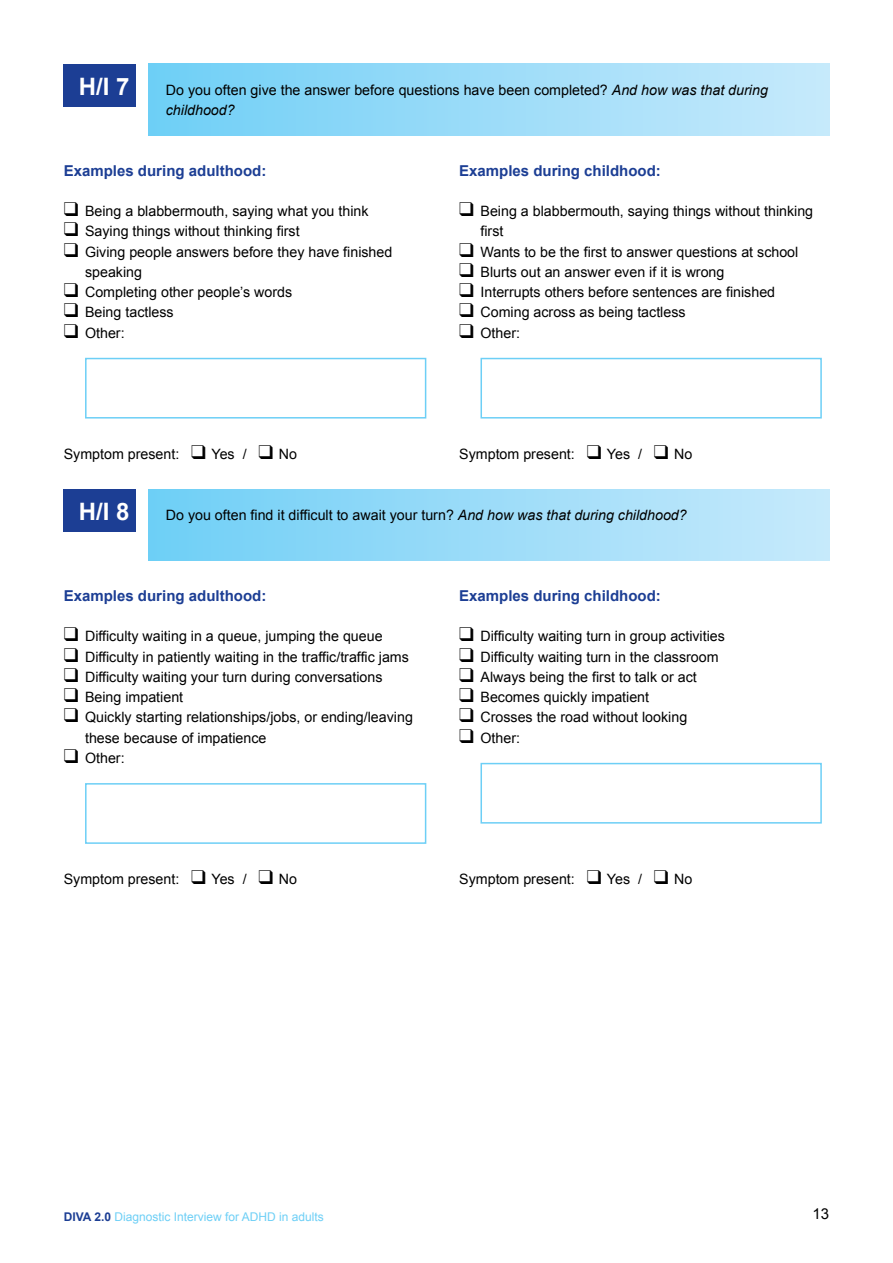
<style>
.page{position:relative;width:893px;height:1263px;background:#fff}
.page>*{position:absolute;margin:0;border:0;box-sizing:border-box;transform-origin:0 0}
.t1{font:700 24px "Arial";color:#fff}
.t2{font:700 15px "Arial";color:#1c3e94}
.t3{font:15px "Arial";color:#000}
.t4{font:14.25px/20.2px "Arial";color:#000}
.t5{font:12px "Arial";color:#6dcff6}
.s1{font-style:italic}
.s2{font-weight:700;color:#1c3e94}
</style>
<div class="page">
<div style="left:64px;top:64px;width:72px;height:42px;background:#1c3e94"></div>
<div style="left:64px;top:489px;width:72px;height:43px;background:#1c3e94"></div>
<div style="left:149px;top:64px;width:680px;height:71px;background:linear-gradient(to right,#6fcff6,#c7eafb)"></div>
<div style="left:149px;top:489px;width:680px;height:71px;background:linear-gradient(to right,#6fcff6,#c7eafb)"></div>
<div style="left:85px;top:358px;width:341px;height:60px;background:#fff;border:2px solid #6dcff6"></div>
<div style="left:85px;top:783px;width:341px;height:61px;background:#fff;border:2px solid #6dcff6"></div>
<div style="left:480px;top:358px;width:342px;height:60px;background:#fff;border:2px solid #6dcff6"></div>
<div style="left:480px;top:763px;width:342px;height:61px;background:#fff;border:2px solid #6dcff6"></div>
<h1 class="t1" style="left:79px;top:73px;width:52px">H/I 7</h1>
<p class="t4" style="left:166px;top:79px;width:604px">Do you often give the answer before questions have been completed? <span class="s1">And how was that during childhood?</span></p>
<p class="t2" style="left:64px;top:162px;width:204px">Examples during adulthood:</p>
<p class="t4" style="left:64px;top:201px;width:306px">❑ Being a blabbermouth, saying what you think</p>
<p class="t4" style="left:64px;top:221px;width:237px">❑ Saying things without thinking first</p>
<p class="t4" style="left:85px;top:241px;width:309px;text-indent:-21px">❑ Giving people answers before they have finished speaking</p>
<p class="t4" style="left:64px;top:282px;width:230px">❑ Completing other people’s words</p>
<p class="t4" style="left:64px;top:302px;width:111px">❑ Being tactless</p>
<p class="t4" style="left:64px;top:322px;width:62px">❑ Other:</p>
<p class="t4" style="left:64px;top:444px;width:235px">Symptom present: ❑ Yes / ❑ No</p>
<p class="t2" style="left:459px;top:162px;width:203px">Examples during childhood:</p>
<p class="t4" style="left:480px;top:201px;width:334px;text-indent:-21px">❑ Being a blabbermouth, saying things without thinking first</p>
<p class="t4" style="left:459px;top:241px;width:341px">❑ Wants to be the first to answer questions at school</p>
<p class="t4" style="left:459px;top:262px;width:267px">❑ Blurts out an answer even if it is wrong</p>
<p class="t4" style="left:459px;top:282px;width:317px">❑ Interrupts others before sentences are finished</p>
<p class="t4" style="left:459px;top:302px;width:228px">❑ Coming across as being tactless</p>
<p class="t4" style="left:459px;top:322px;width:62px">❑ Other:</p>
<p class="t4" style="left:459px;top:444px;width:235px">Symptom present: ❑ Yes / ❑ No</p>
<h1 class="t1" style="left:79px;top:498px;width:52px">H/I 8</h1>
<p class="t4" style="left:166px;top:505px;width:522px">Do you often find it difficult to await your turn? <span class="s1">And how was that during childhood?</span></p>
<p class="t2" style="left:64px;top:587px;width:204px">Examples during adulthood:</p>
<p class="t4" style="left:64px;top:626px;width:320px">❑ Difficulty waiting in a queue, jumping the queue</p>
<p class="t4" style="left:64px;top:646px;width:347px">❑ Difficulty in patiently waiting in the traffic/traffic jams</p>
<p class="t4" style="left:64px;top:667px;width:320px">❑ Difficulty waiting your turn during conversations</p>
<p class="t4" style="left:64px;top:687px;width:121px">❑ Being impatient</p>
<p class="t4" style="left:85px;top:707px;width:329px;text-indent:-21px">❑ Quickly starting relationships/jobs, or ending/leaving these because of impatience</p>
<p class="t4" style="left:64px;top:748px;width:62px">❑ Other:</p>
<p class="t4" style="left:64px;top:869px;width:235px">Symptom present: ❑ Yes / ❑ No</p>
<p class="t2" style="left:459px;top:587px;width:203px">Examples during childhood:</p>
<p class="t4" style="left:459px;top:626px;width:267px">❑ Difficulty waiting turn in group activities</p>
<p class="t4" style="left:459px;top:646px;width:261px">❑ Difficulty waiting turn in the classroom</p>
<p class="t4" style="left:459px;top:667px;width:239px">❑ Always being the first to talk or act</p>
<p class="t4" style="left:459px;top:687px;width:191px">❑ Becomes quickly impatient</p>
<p class="t4" style="left:459px;top:707px;width:229px">❑ Crosses the road without looking</p>
<p class="t4" style="left:459px;top:727px;width:62px">❑ Other:</p>
<p class="t4" style="left:459px;top:869px;width:235px">Symptom present: ❑ Yes / ❑ No</p>
<p class="t5" style="left:64px;top:1210px;width:262px"><span class="s2">DIVA 2.0</span> Diagnostic Interview for ADHD in adults</p>
<p class="t3" style="left:812px;top:1205px;width:18px">13</p>
</div>
